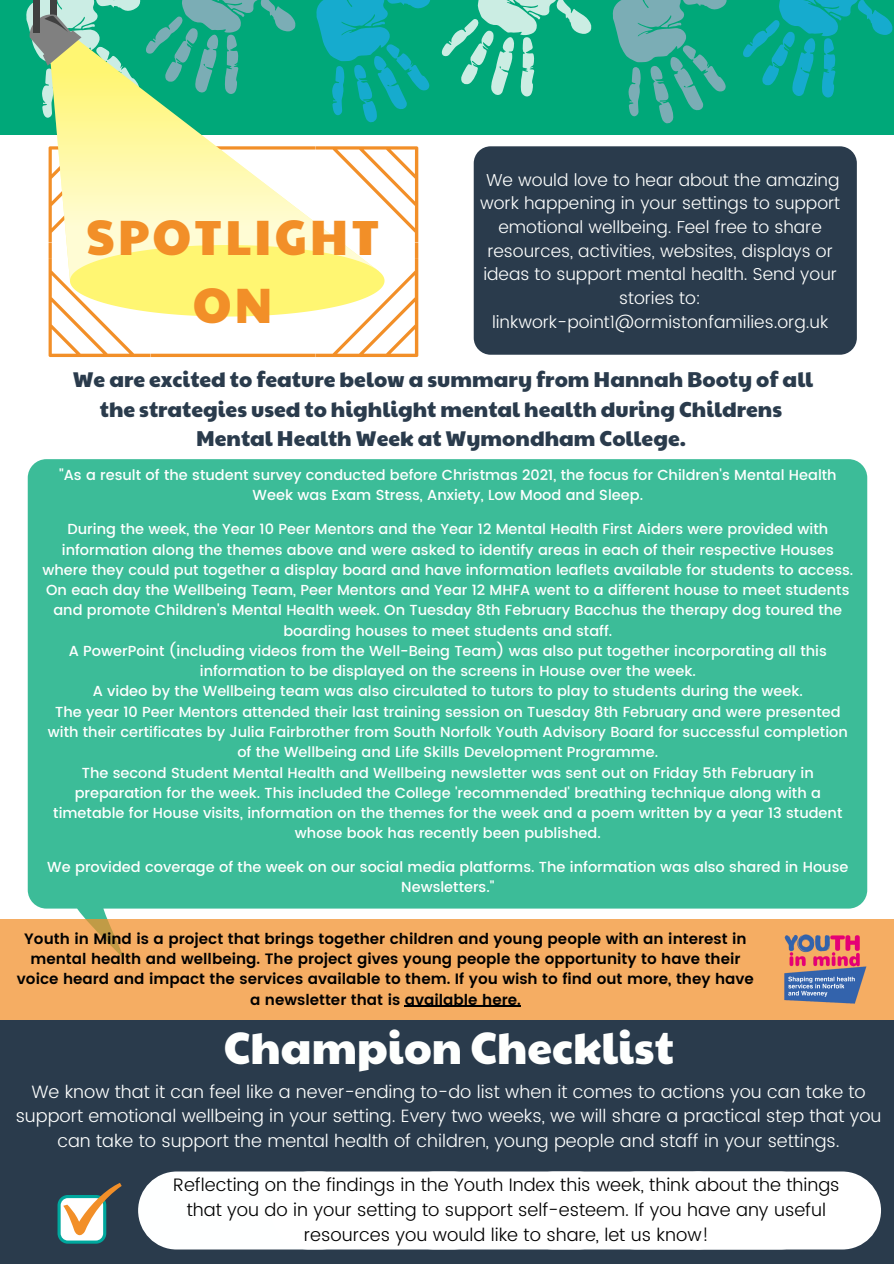
<style>
.page{position:relative;width:894px;height:1264px;background:#fff}
.page>*{position:absolute;margin:0;border:0;box-sizing:border-box;transform-origin:0 0}
.t1{font:48.6px/67.3px "Paytone One";letter-spacing:.06em;color:#f28f28;text-align:center}
.t2{font:44.25px "Paytone One";color:#fefffe}
.t3{font:21.15px/29.2px "Paytone One";color:#2a3b4c;text-align:center}
.t4{font:300 18px/24.8px "Poppins";color:#000;text-align:center}
.t5{font:300 17.85px/24.8px "Poppins";color:#fefffe;text-align:center}
.t6{font:300 17.25px/23.7px "Poppins";color:#fefffe;text-align:center}
.t7{font:600 15px/20.2px "Poppins";color:#000;text-align:center}
.t8{font:500 14.55px/20.2px "Poppins";color:#fefffe;text-align:center}
</style>
<div class="page">
<div style="left:0;top:0;width:893px;height:134px;background:#00a879"></div>
<div style="left:28px;top:459px;width:839px;height:460px;background:#3cbc98"></div>
<svg style="left:743px;top:0;width:150px;height:98px"></svg>
<svg style="left:441px;top:0;width:286px;height:124px"></svg>
<div style="left:0;top:1019px;width:893px;height:244px;background:#2a3b4c"></div>
<svg style="left:57px;top:1183px;width:65px;height:60px"></svg>
<div style="left:138px;top:1171px;width:221px;height:78px;background:#feffff;border-radius:39px"></div>
<div style="left:270px;top:1171px;width:221px;height:78px;background:#fff;border-radius:39px"></div>
<div style="left:395px;top:1171px;width:221px;height:78px;background:#fff;border-radius:39px"></div>
<div style="left:515px;top:1171px;width:221px;height:78px;background:#fff;border-radius:39px"></div>
<div style="left:660px;top:1171px;width:220px;height:78px;background:#fff;border-radius:39px"></div>
<div style="left:0;top:919px;width:893px;height:100px;background:#f5ad63"></div>
<img style="left:784px;top:934px;width:83px;height:70px">
<svg style="left:49px;top:146px;width:369px;height:211px"></svg>
<svg style="left:50px;top:127px;width:329px;height:184px"></svg>
<svg style="left:26px;top:0;width:404px;height:127px"></svg>
<svg style="left:70px;top:245px;width:314px;height:71px;background:#fef68a"></svg>
<div style="left:473px;top:146px;width:383px;height:209px;background:#2a3b4c;border-radius:17px"></div>
<hr style="left:404px;top:1005px;width:116px;height:1px;background:#000">
<p class="t6" style="left:480px;top:168px;width:361px">We would love to hear about the amazing work happening in your settings to support emotional wellbeing. Feel free to share resources, activities, websites, displays or ideas to support mental health. Send your stories to:</p>
<p class="t6" style="left:492px;top:310px;width:338px">linkwork-point1@ormistonfamilies.org.uk</p>
<p class="t3" style="left:73px;top:364px;width:741px">We are excited to feature below a summary from Hannah Booty of all the strategies used to highlight mental health during Childrens<br>Mental Health Week at Wymondham College.</p>
<p class="t1" style="left:86px;top:201px;width:294px">SPOTLIGHT<br>ON</p>
<p class="t8" style="left:59px;top:465px;width:779px">"As a result of the student survey conducted before Christmas 2021, the focus for Children's Mental Health<br>Week was Exam Stress, Anxiety, Low Mood and Sleep.</p>
<p class="t8" style="left:42px;top:519px;width:812px">During the week, the Year 10 Peer Mentors and the Year 12 Mental Health First Aiders were provided with information along the themes above and were asked to identify areas in each of their respective Houses where they could put together a display board and have information leaflets available for students to access.<br>On each day the Wellbeing Team, Peer Mentors and Year 12 MHFA went to a different house to meet students and promote Children's Mental Health week. On Tuesday 8th February Bacchus the therapy dog toured the boarding houses to meet students and staff.</p>
<p class="t8" style="left:69px;top:640px;width:759px">A PowerPoint (including videos from the Well-Being Team) was also put together incorporating all this information to be displayed on the screens in House over the week.</p>
<p class="t8" style="left:93px;top:681px;width:711px">A video by the Wellbeing team was also circulated to tutors to play to students during the week.</p>
<p class="t8" style="left:48px;top:701px;width:801px">The year 10 Peer Mentors attended their last training session on Tuesday 8th February and were presented with their certificates by Julia Fairbrother from South Norfolk Youth Advisory Board for successful completion of the Wellbeing and Life Skills Development Programme.</p>
<p class="t8" style="left:53px;top:762px;width:790px">The second Student Mental Health and Wellbeing newsletter was sent out on Friday 5th February in preparation for the week. This included the College 'recommended' breathing technique along with a timetable for House visits, information on the themes for the week and a poem written by a year 13 student whose book has recently been published.</p>
<p class="t8" style="left:47px;top:857px;width:802px">We provided coverage of the week on our social media platforms. The information was also shared in House<br>Newsletters."</p>
<p class="t7" style="left:17px;top:928px;width:738px">Youth in Mind is a project that brings together children and young people with an interest in mental health and wellbeing. The project gives young people the opportunity to have their voice heard and impact the services available to them. If you wish to find out more, they have a newsletter that is available here.</p>
<p class="t2" style="left:224px;top:1014px;width:451px">Champion Checklist</p>
<p class="t5" style="left:16px;top:1079px;width:867px">We know that it can feel like a never-ending to-do list when it comes to actions you can take to support emotional wellbeing in your setting. Every two weeks, we will share a practical step that you can take to support the mental health of children, young people and staff in your settings.</p>
<p class="t4" style="left:173px;top:1172px;width:667px">Reflecting on the findings in the Youth Index this week, think about the things that you do in your setting to support self-esteem. If you have any useful resources you would like to share, let us know!</p>
</div>
